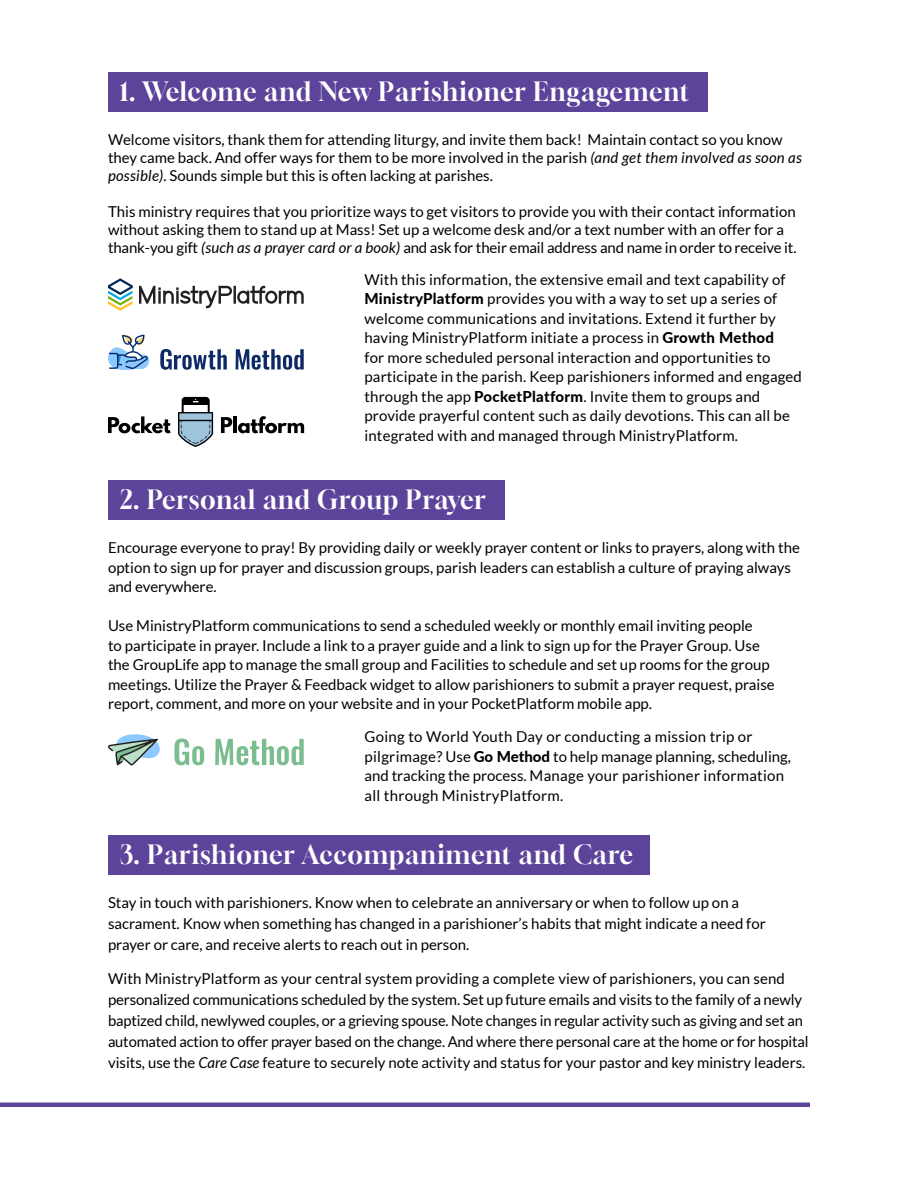
<style>
.page{position:relative;width:918px;height:1188px;background:#fff}
.page>*{position:absolute;margin:0;border:0;box-sizing:border-box;transform-origin:0 0}
.t1{font:25.5px "Gloock";letter-spacing:.02em;color:#fff}
.t2{font:15px/19.5px "Lato";color:#000}
.t3{font:15px/19.5px "Lato";letter-spacing:.02em;color:#000}
.s1{font-style:italic}
.s2{font-weight:800}
</style>
<div class="page">
<div style="left:0;top:1102px;width:810px;height:5px;background:#5d449b"></div>
<div style="left:108px;top:72px;width:599px;height:40px;background:#5d449b"></div>
<div style="left:108px;top:835px;width:541px;height:40px;background:#5d449b"></div>
<div style="left:108px;top:480px;width:396px;height:40px;background:#5d449b"></div>
<svg style="left:108px;top:734px;width:52px;height:31px"></svg>
<svg style="left:175px;top:739px;width:29px;height:26px"></svg>
<svg style="left:215px;top:739px;width:89px;height:26px"></svg>
<svg style="left:139px;top:286px;width:165px;height:22px"></svg>
<svg style="left:108px;top:278px;width:25px;height:33px"></svg>
<svg style="left:108px;top:416px;width:63px;height:17px"></svg>
<svg style="left:221px;top:417px;width:11px;height:16px"></svg>
<hr style="left:234px;top:416px;width:3px;height:17px;background:#000">
<svg style="left:238px;top:416px;width:66px;height:17px"></svg>
<svg style="left:178px;top:397px;width:35px;height:50px"></svg>
<svg style="left:108px;top:334px;width:42px;height:36px"></svg>
<svg style="left:160px;top:349px;width:67px;height:21px"></svg>
<svg style="left:236px;top:349px;width:68px;height:21px"></svg>
<h1 class="t1" style="left:120px;top:76px;width:571px">1. Welcome and New Parishioner Engagement</h1>
<p class="t2" style="left:108px;top:131px;width:696px;line-height:18px">Welcome visitors, thank them for attending liturgy, and invite them back! Maintain contact so you know they came back. And offer ways for them to be more involved in the parish <span class="s1">(and get them involved as soon as possible)</span>. Sounds simple but this is often lacking at parishes.</p>
<p class="t2" style="left:108px;top:203px;width:690px;line-height:18px">This ministry requires that you prioritize ways to get visitors to provide you with their contact information without asking them to stand up at Mass! Set up a welcome desk and/or a text number with an offer for a thank-you gift <span class="s1">(such as a prayer card or a book)</span> and ask for their email address and name in order to receive it.</p>
<p class="t2" style="left:364px;top:269px;width:439px">With this information, the extensive email and text capability of <span class="s2">MinistryPlatform</span> provides you with a way to set up a series of welcome communications and invitations. Extend it further by having MinistryPlatform initiate a process in <span class="s2">Growth Method<br></span>for more scheduled personal interaction and opportunities to participate in the parish. Keep parishioners informed and engaged through the app <span class="s2">PocketPlatform</span>. Invite them to groups and provide prayerful content such as daily devotions. This can all be integrated with and managed through MinistryPlatform.</p>
<h1 class="t1" style="left:120px;top:484px;width:367px">2. Personal and Group Prayer</h1>
<p class="t2" style="left:108px;top:538px;width:693px">Encourage everyone to pray! By providing daily or weekly prayer content or links to prayers, along with the option to sign up for prayer and discussion groups, parish leaders can establish a culture of praying always and everywhere.</p>
<p class="t2" style="left:108px;top:616px;width:668px">Use MinistryPlatform communications to send a scheduled weekly or monthly email inviting people<br>to participate in prayer. Include a link to a prayer guide and a link to sign up for the Prayer Group. Use the GroupLife app to manage the small group and Facilities to schedule and set up rooms for the group meetings. Utilize the Prayer &amp; Feedback widget to allow parishioners to submit a prayer request, praise report, comment, and more on your website and in your PocketPlatform mobile app.</p>
<p class="t3" style="left:364px;top:727px;width:428px">Going to World Youth Day or conducting a mission trip or pilgrimage? Use <span class="s2">Go Method</span> to help manage planning, scheduling, and tracking the process. Manage your parishioner information all through MinistryPlatform.</p>
<h1 class="t1" style="left:120px;top:838px;width:515px">3. Parishioner Accompaniment and Care</h1>
<p class="t2" style="left:108px;top:892px;width:659px;line-height:21px">Stay in touch with parishioners. Know when to celebrate an anniversary or when to follow up on a sacrament. Know when something has changed in a parishioner’s habits that might indicate a need for prayer or care, and receive alerts to reach out in person.</p>
<p class="t2" style="left:108px;top:968px;width:702px;line-height:21px">With MinistryPlatform as your central system providing a complete view of parishioners, you can send personalized communications scheduled by the system. Set up future emails and visits to the family of a newly baptized child, newlywed couples, or a grieving spouse. Note changes in regular activity such as giving and set an automated action to offer prayer based on the change. And where there personal care at the home or for hospital visits, use the <span class="s1">Care Case</span> feature to securely note activity and status for your pastor and key ministry leaders.</p>
</div>
